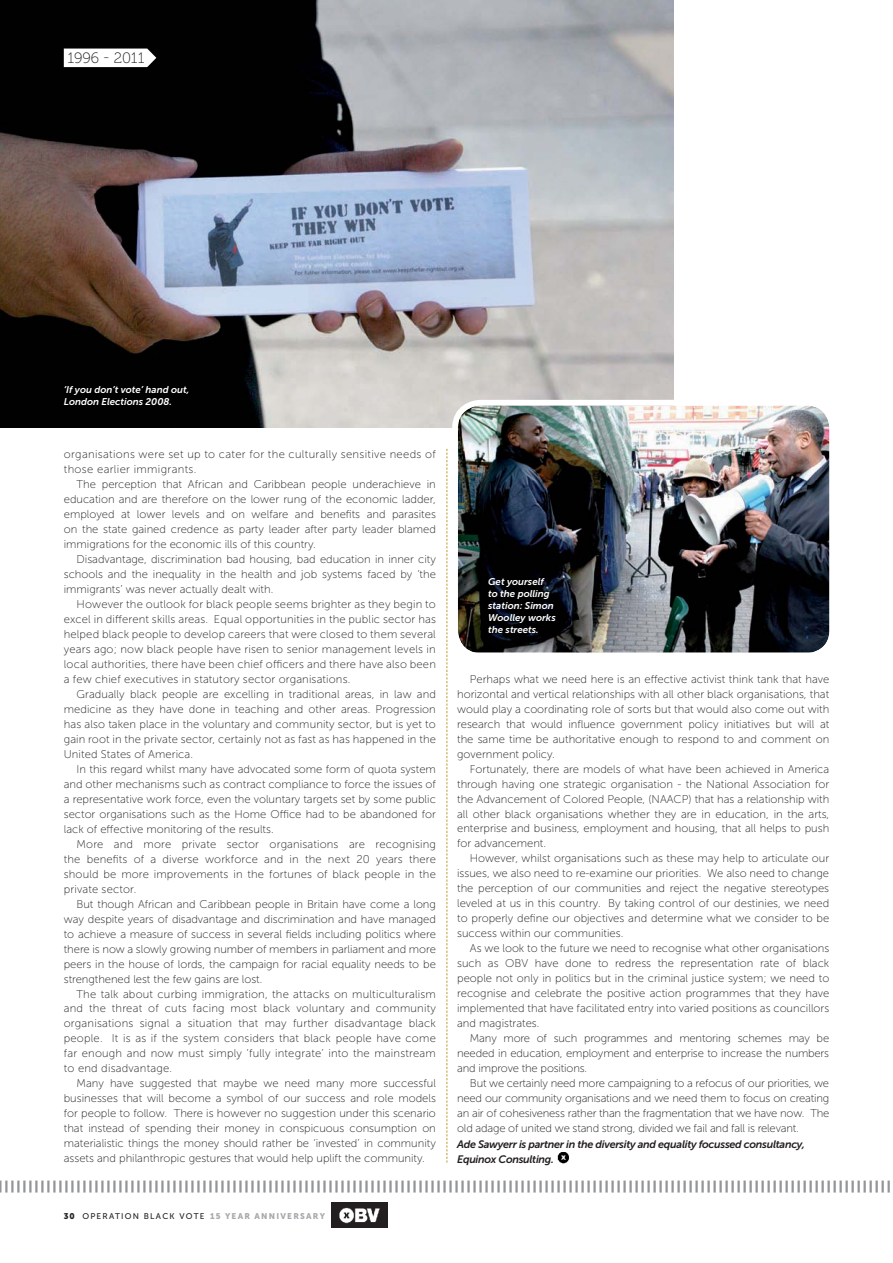
<style>
.page{position:relative;width:893px;height:1263px;background:#fff}
.page>*{position:absolute;margin:0;border:0;box-sizing:border-box;transform-origin:0 0}
.t1{font:15px "Museo 100";color:#1e1e20}
.t2{font:11.25px/15px "Museo Sans 100";color:#231f20;text-align:justify}
.t3{font:11.25px/15px "Museo Sans 100";letter-spacing:.03em;color:#231f20}
.t4{font:italic 10.8px/15px "Museo Sans 700";letter-spacing:-.03em;color:#231f20}
.t5{font:italic 9.75px/12px "Museo Sans 700";color:#fff}
.t6{font:8.25px "Museo Sans 500";letter-spacing:.15em;color:#231f20}
.s1{font-family:"Museo Sans 900"}
.s2{font-family:"Museo Sans 900";color:#a7a9ac}
</style>
<div class="page">
<img style="left:0;top:0;width:673px;height:428px">
<svg style="left:64px;top:49px;width:92px;height:18px"></svg>
<svg style="left:0;top:1181px;width:889px;height:12px"></svg>
<svg style="left:446px;top:449px;width:1px;height:714px"></svg>
<img style="left:458px;top:406px;width:370px;height:246px">
<div style="left:452px;top:400px;width:383px;height:259px;border:6px solid #fff;border-radius:26px"></div>
<img style="left:331px;top:1202px;width:56px;height:26px">
<img style="left:557px;top:1152px;width:11px;height:12px">
<h1 class="t1" style="left:68px;top:52px;width:78px">1996 - 2011</h1>
<p class="t5" style="left:64px;top:385px;width:127px">‘If you don’t vote’ hand out,<br>London Elections 2008.</p>
<p class="t3" style="left:64px;top:448px;width:373px">organisations were set up to cater for the culturally sensitive needs of those earlier immigrants.</p>
<p class="t2" style="left:64px;top:478px;width:373px;text-indent:13px">The perception that African and Caribbean people underachieve in education and are therefore on the lower rung of the economic ladder, employed at lower levels and on welfare and benefits and parasites on the state gained credence as party leader after party leader blamed immigrations for the economic ills of this country.</p>
<p class="t2" style="left:64px;top:553px;width:373px;text-indent:13px">Disadvantage, discrimination bad housing, bad education in inner city schools and the inequality in the health and job systems faced by ‘the immigrants’ was never actually dealt with.</p>
<p class="t2" style="left:64px;top:598px;width:373px;text-indent:13px">However the outlook for black people seems brighter as they begin to excel in different skills areas. Equal opportunities in the public sector has helped black people to develop careers that were closed to them several years ago; now black people have risen to senior management levels in local authorities, there have been chief officers and there have also been a few chief executives in statutory sector organisations.</p>
<p class="t2" style="left:64px;top:688px;width:373px;text-indent:13px">Gradually black people are excelling in traditional areas, in law and medicine as they have done in teaching and other areas. Progression has also taken place in the voluntary and community sector, but is yet to gain root in the private sector, certainly not as fast as has happened in the United States of America.</p>
<p class="t2" style="left:64px;top:762px;width:373px;text-indent:13px">In this regard whilst many have advocated some form of quota system and other mechanisms such as contract compliance to force the issues of a representative work force, even the voluntary targets set by some public sector organisations such as the Home Office had to be abandoned for lack of effective monitoring of the results.</p>
<p class="t2" style="left:64px;top:837px;width:373px;text-indent:13px">More and more private sector organisations are recognising the benefits of a diverse workforce and in the next 20 years there should be more improvements in the fortunes of black people in the private sector.</p>
<p class="t2" style="left:64px;top:897px;width:373px;text-indent:13px">But though African and Caribbean people in Britain have come a long way despite years of disadvantage and discrimination and have managed to achieve a measure of success in several fields including politics where there is now a slowly growing number of members in parliament and more peers in the house of lords, the campaign for racial equality needs to be strengthened lest the few gains are lost.</p>
<p class="t2" style="left:64px;top:987px;width:373px;text-indent:13px">The talk about curbing immigration, the attacks on multiculturalism and the threat of cuts facing most black voluntary and community organisations signal a situation that may further disadvantage black people. It is as if the system considers that black people have come far enough and now must simply ‘fully integrate’ into the mainstream to end disadvantage.</p>
<p class="t2" style="left:64px;top:1077px;width:373px;text-indent:13px">Many have suggested that maybe we need many more successful businesses that will become a symbol of our success and role models for people to follow. There is however no suggestion under this scenario that instead of spending their money in conspicuous consumption on materialistic things the money should rather be ‘invested’ in community assets and philanthropic gestures that would help uplift the community.</p>
<p class="t6" style="left:64px;top:1213px;width:263px"><span class="s1">30</span> OPERATION BLACK VOTE <span class="s2">15 YEAR ANNIVERSARY</span></p>
<p class="t5" style="left:488px;top:577px;width:69px">Get yourself to the polling station: Simon<br>Woolley works the streets.</p>
<p class="t2" style="left:457px;top:672px;width:373px;text-indent:13px">Perhaps what we need here is an effective activist think tank that have horizontal and vertical relationships with all other black organisations, that would play a coordinating role of sorts but that would also come out with research that would influence government policy initiatives but will at the same time be authoritative enough to respond to and comment on government policy.</p>
<p class="t2" style="left:457px;top:762px;width:373px;text-indent:13px">Fortunately, there are models of what have been achieved in America through having one strategic organisation - the National Association for the Advancement of Colored People, (NAACP) that has a relationship with all other black organisations whether they are in education, in the arts, enterprise and business, employment and housing, that all helps to push for advancement.</p>
<p class="t2" style="left:457px;top:852px;width:373px;text-indent:13px">However, whilst organisations such as these may help to articulate our issues, we also need to re-examine our priorities. We also need to change the perception of our communities and reject the negative stereotypes leveled at us in this country. By taking control of our destinies, we need to properly define our objectives and determine what we consider to be success within our communities.</p>
<p class="t2" style="left:457px;top:942px;width:373px;text-indent:13px">As we look to the future we need to recognise what other organisations such as OBV have done to redress the representation rate of black people not only in politics but in the criminal justice system; we need to recognise and celebrate the positive action programmes that they have implemented that have facilitated entry into varied positions as councillors and magistrates.</p>
<p class="t2" style="left:457px;top:1032px;width:373px;text-indent:13px">Many more of such programmes and mentoring schemes may be needed in education, employment and enterprise to increase the numbers and improve the positions.</p>
<p class="t2" style="left:457px;top:1077px;width:373px;text-indent:13px">But we certainly need more campaigning to a refocus of our priorities, we need our community organisations and we need them to focus on creating an air of cohesiveness rather than the fragmentation that we have now. The old adage of united we stand strong, divided we fail and fall is relevant.</p>
<p class="t4" style="left:457px;top:1137px;width:349px">Ade Sawyerr is partner in the diversity and equality focussed consultancy,<br>Equinox Consulting.</p>
</div>
